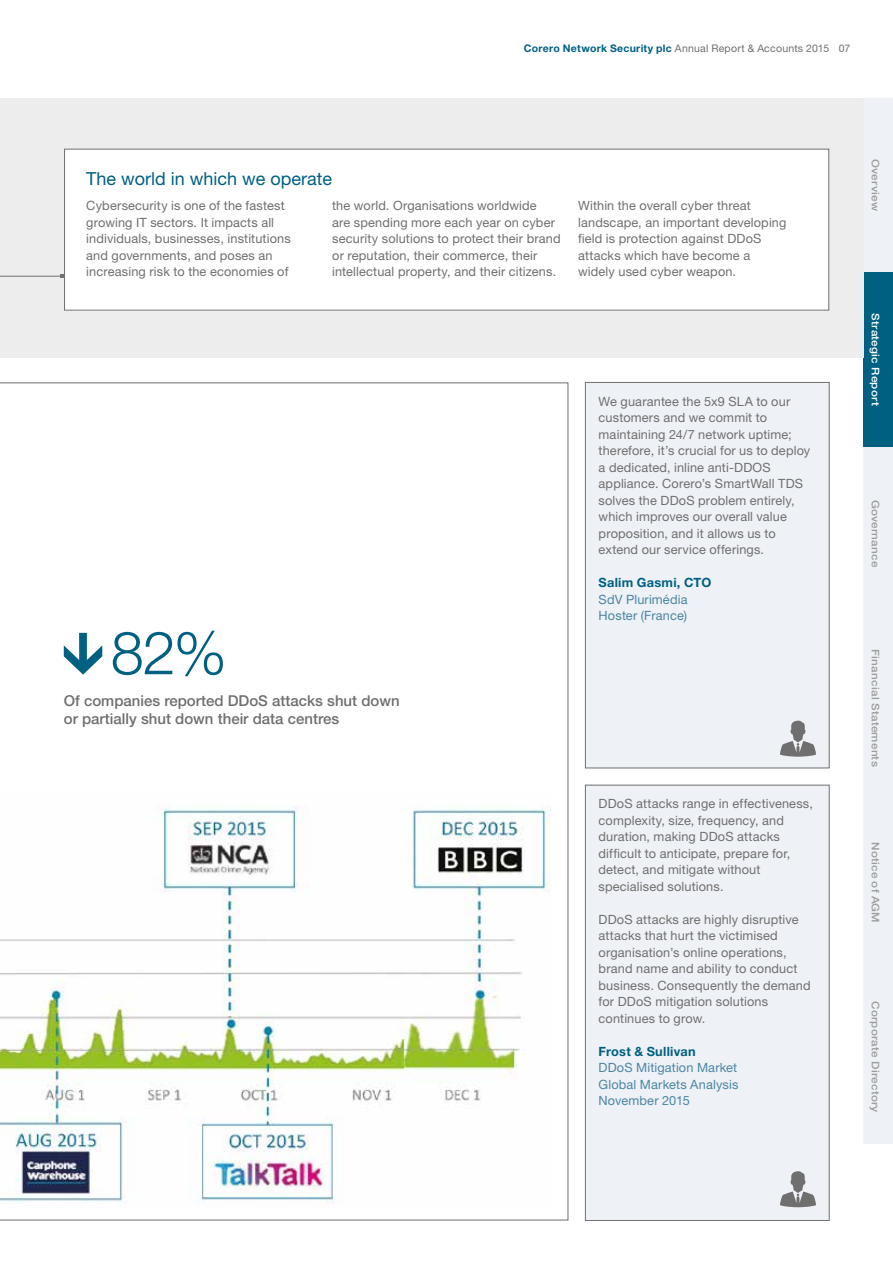
<style>
.page{position:relative;width:893px;height:1263px;background:#fff}
.page>*{position:absolute;margin:0;border:0;box-sizing:border-box;transform-origin:0 0}
.t1{font:300 60px "Helvetica Neue";color:#006082}
.t2{font:18px "Helvetica Neue";color:#006082}
.t3{font:500 15px/18px "Helvetica Neue";color:#706f6f}
.t4{font:12.75px/16.5px "Helvetica Neue";letter-spacing:.01em;color:#706f6f}
.t5{font:12.75px/16.5px "Helvetica Neue";letter-spacing:.01em;color:#4b86a3}
.t6{font:700 12.75px "Helvetica Neue";letter-spacing:.02em;color:#006082}
.t7{font:500 10.5px "Helvetica Neue";letter-spacing:.02em;color:#9d9d9c;scale:1.11 1}
.t8{font:10.5px "Helvetica Neue";letter-spacing:.02em;color:#706f6f}
.t9{font:500 10.5px "Helvetica Neue";letter-spacing:.02em;color:#fff;scale:1.11 1}
.s1{font-weight:700;color:#006082}
</style>
<div class="page">
<div style="left:863px;top:98px;width:30px;height:1046px;background:#eef1f6"></div>
<div style="left:863px;top:272px;width:30px;height:174px;background:#006082"></div>
<div style="left:0;top:98px;width:863px;height:259px;background:#ededed"></div>
<div style="left:65px;top:149px;width:764px;height:161px;background:#fff"></div>
<div style="left:64px;top:149px;width:765px;height:162px;border:1px solid #706f6f"></div>
<hr style="left:0;top:276px;width:62px;height:1px;background:#706f6f">
<div style="left:585px;top:382px;width:244px;height:386px;background:#eef1f6"></div>
<div style="left:585px;top:382px;width:245px;height:386px;border:1px solid #706f6f"></div>
<svg style="left:0;top:382px;width:568px;height:838px"></svg>
<svg style="left:64px;top:633px;width:38px;height:42px"></svg>
<div style="left:585px;top:785px;width:244px;height:435px;background:#eef1f6"></div>
<div style="left:585px;top:785px;width:245px;height:436px;border:1px solid #706f6f"></div>
<img style="left:0;top:790px;width:550px;height:418px">
<svg style="left:780px;top:721px;width:36px;height:36px"></svg>
<svg style="left:780px;top:1171px;width:36px;height:36px"></svg>
<p class="t8" style="left:524px;top:42px;width:328px"><span class="s1">Corero Network Security plc</span> Annual Report &amp; Accounts 2015 07</p>
<h2 class="t2" style="left:86px;top:168px;width:247px">The world in which we operate</h2>
<p class="t4" style="left:86px;top:197px;width:206px">Cybersecurity is one of the fastest growing IT sectors. It impacts all individuals, businesses, institutions and governments, and poses an increasing risk to the economies of</p>
<p class="t4" style="left:332px;top:197px;width:230px">the world. Organisations worldwide<br>are spending more each year on cyber security solutions to protect their brand or reputation, their commerce, their intellectual property, and their citizens.</p>
<p class="t4" style="left:578px;top:197px;width:210px">Within the overall cyber threat landscape, an important developing field is protection against DDoS attacks which have become a widely used cyber weapon.</p>
<h1 class="t1" style="left:111px;top:616px;width:118px">82%</h1>
<p class="t3" style="left:64px;top:692px;width:337px">Of companies reported DDoS attacks shut down or partially shut down their data centres</p>
<p class="t4" style="left:599px;top:393px;width:213px">We guarantee the 5x9 SLA to our customers and we commit to maintaining 24/7 network uptime; therefore, it’s crucial for us to deploy a dedicated, inline anti-DDOS appliance. Corero’s SmartWall TDS solves the DDoS problem entirely, which improves our overall value proposition, and it allows us to extend our service offerings.</p>
<p class="t6" style="left:599px;top:575px;width:114px">Salim Gasmi, CTO</p>
<p class="t5" style="left:599px;top:591px;width:90px">SdV Plurimédia<br>Hoster (France)</p>
<p class="t4" style="left:599px;top:795px;width:216px">DDoS attacks range in effectiveness, complexity, size, frequency, and duration, making DDoS attacks difficult to anticipate, prepare for, detect, and mitigate without specialised solutions.</p>
<p class="t4" style="left:599px;top:911px;width:214px">DDoS attacks are highly disruptive attacks that hurt the victimised organisation’s online operations, brand name and ability to conduct business. Consequently the demand for DDoS mitigation solutions continues to grow.</p>
<p class="t6" style="left:599px;top:1043px;width:99px">Frost &amp; Sullivan</p>
<p class="t5" style="left:599px;top:1059px;width:141px;text-align:justify">DDoS Mitigation Market Global Markets Analysis November 2015</p>
<p class="t7" style="left:882px;top:159px;width:48px;rotate:90deg">Overview</p>
<p class="t9" style="left:882px;top:313px;width:85px;rotate:90deg">Strategic Report</p>
<p class="t7" style="left:882px;top:500px;width:62px;rotate:90deg">Governance</p>
<p class="t7" style="left:882px;top:649px;width:107px;rotate:90deg">Financial Statements</p>
<p class="t7" style="left:882px;top:842px;width:74px;rotate:90deg">Notice of AGM</p>
<p class="t7" style="left:882px;top:1001px;width:102px;rotate:90deg">Corporate Directory</p>
</div>
